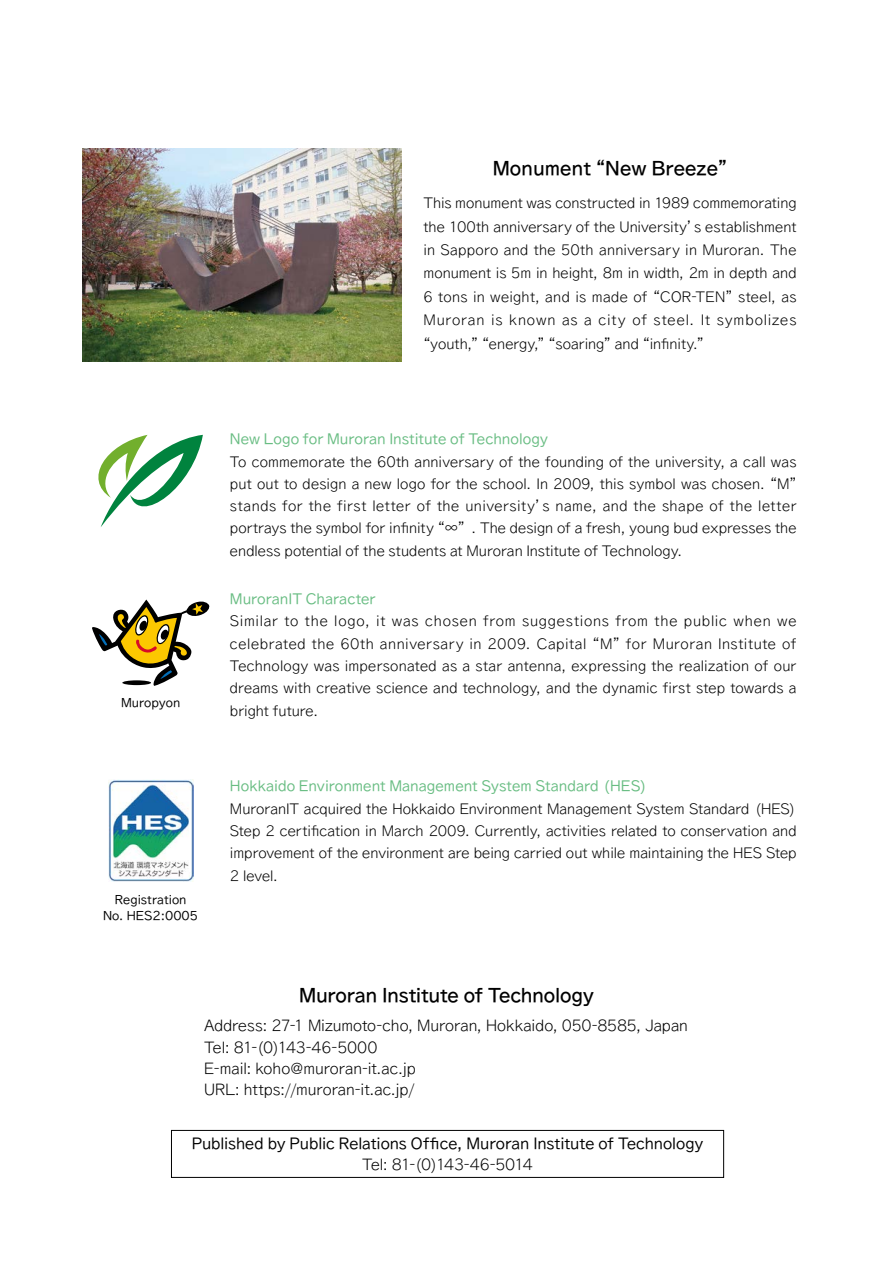
<style>
.page{position:relative;width:893px;height:1263px;background:#fff}
.page>*{position:absolute;margin:0;border:0;box-sizing:border-box;transform-origin:0 0}
.t1{font:18px "TB Go Std DB";letter-spacing:-.01em;color:#000}
.t2{font:14.85px/21.3px "TB Go Std SL";letter-spacing:-.005em;color:#000}
.t3{font:14.85px "TB Go Std R";letter-spacing:-.005em;color:#000}
.t4{font:14.85px "TB Go Std SL";letter-spacing:-.08em;color:#000}
.t5{font:13.8px/22.4px "TB Go Std SL";letter-spacing:.005em;color:#000;text-align:justify}
.t6{font:13.8px "TB Go Std R";color:#69bd83}
.t7{font:13.8px "TB Go Std SL";letter-spacing:.06em;color:#000}
.t8{font:11.7px/15.9px "TB Go Std R";color:#000;text-align:center}
</style>
<div class="page">
<svg style="left:98px;top:435px;width:105px;height:92px"></svg>
<img style="left:83px;top:149px;width:319px;height:212px">
<div style="left:171px;top:1130px;width:553px;height:48px;border:1px solid #000"></div>
<svg style="left:92px;top:599px;width:117px;height:87px"></svg>
<div style="left:122px;top:680px;width:29px;height:5px;background:#000;border-radius:50%"></div>
<img style="left:108px;top:779px;width:85px;height:102px">
<h1 class="t1" style="left:493px;top:153px;width:245px">Monument “New Breeze”</h1>
<p class="t5" style="left:423px;top:191px;width:375px">This monument was constructed in 1989 commemorating</p>
<p class="t5" style="left:423px;top:214px;width:375px">the 100th anniversary of the University’s establishment</p>
<p class="t5" style="left:423px;top:238px;width:375px">in Sapporo and the 50th anniversary in Muroran. The</p>
<p class="t5" style="left:423px;top:261px;width:375px">monument is 5m in height, 8m in width, 2m in depth and</p>
<p class="t5" style="left:423px;top:284px;width:375px">6 tons in weight, and is made of “COR-TEN”steel, as</p>
<p class="t7" style="left:423px;top:308px;width:375px">Muroran is known as a city of steel. It symbolizes</p>
<p class="t5" style="left:416px;top:331px;width:296px">“youth,”“energy,”“soaring”and “infinity.”</p>
<p class="t8" style="left:121px;top:694px;width:61px">Muropyon</p>
<p class="t8" style="left:103px;top:891px;width:96px">Registration<br>No. HES2:0005</p>
<p class="t6" style="left:230px;top:427px;width:320px">New Logo for Muroran Institute of Technology</p>
<p class="t5" style="left:230px;top:449px;width:575px;text-align:left">To commemorate the 60th anniversary of the founding of the university, a call was put out to design a new logo for the school. In 2009, this symbol was chosen. “M” stands for the first letter of the university’s name, and the shape of the letter portrays the symbol for infinity “∞”. The design of a fresh, young bud expresses the endless potential of the students at Muroran Institute of Technology.</p>
<p class="t6" style="left:230px;top:587px;width:147px">MuroranIT Character</p>
<p class="t5" style="left:230px;top:609px;width:568px">Similar to the logo, it was chosen from suggestions from the public when we celebrated the 60th anniversary in 2009. Capital “M”for Muroran Institute of Technology was impersonated as a star antenna, expressing the realization of our dreams with creative science and technology, and the dynamic first step towards a bright future.</p>
<p class="t6" style="left:230px;top:774px;width:419px">Hokkaido Environment Management System Standard (HES)</p>
<p class="t5" style="left:230px;top:796px;width:568px">MuroranIT acquired the Hokkaido Environment Management System Standard (HES)<br>Step 2 certification in March 2009. Currently, activities related to conservation and improvement of the environment are being carried out while maintaining the HES Step 2 level.</p>
<h1 class="t1" style="left:299px;top:980px;width:296px">Muroran Institute of Technology</h1>
<p class="t2" style="left:204px;top:1014px;width:485px">Address: 27-1 Mizumoto-cho, Muroran, Hokkaido, 050-8585, Japan Tel: 81-(0)143-46-5000<br>E-mail: koho@muroran-it.ac.jp<br>URL: https://muroran-it.ac.jp/</p>
<p class="t3" style="left:192px;top:1131px;width:513px">Published by Public Relations Office, Muroran Institute of Technology</p>
<p class="t4" style="left:362px;top:1152px;width:172px">Tel: 81-(0)143-46-5014</p>
</div>
